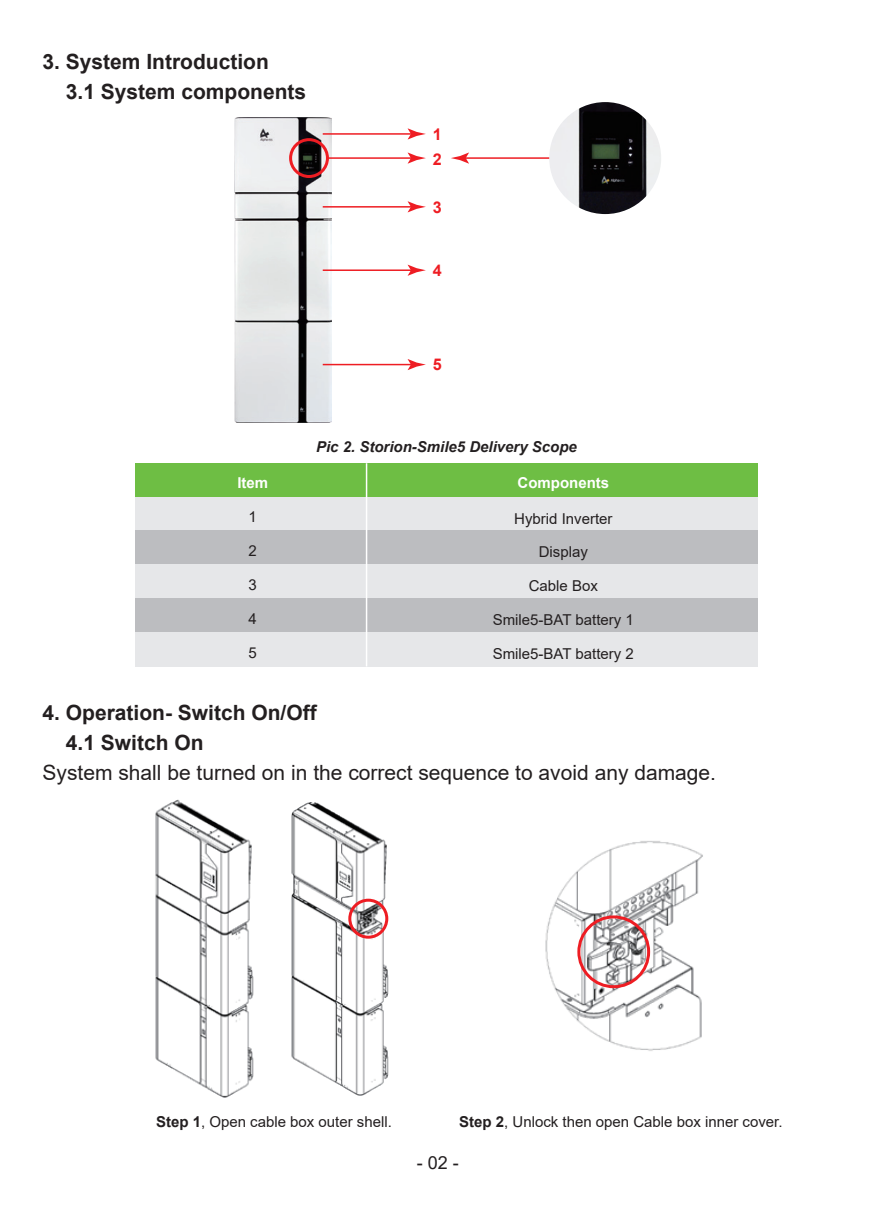
<style>
.page{position:relative;width:893px;height:1212px;background:#fff}
.page>*{position:absolute;margin:0;border:0;box-sizing:border-box;transform-origin:0 0}
.t1{font:700 21px/30px "Arial";color:#231f20}
.t2{font:21px "Arial";color:#231f20}
.t3{font:18px "Arial";color:#231f20}
.t4{font:700 16.2px/25.2px "Arial";color:#ee1d23}
.t5{font:15px "Arial";color:#231f20}
.t6{font:italic 700 15px "Arial";color:#231f20}
.t7{font:700 15px "Arial";color:#fff}
.s1{font-weight:700}
</style>
<div class="page">
<div style="left:135px;top:496px;width:622px;height:34px;background:#e6e7e9"></div>
<div style="left:135px;top:530px;width:622px;height:34px;background:#bcbdc0"></div>
<div style="left:135px;top:564px;width:622px;height:34px;background:#e6e7e9"></div>
<div style="left:135px;top:598px;width:622px;height:34px;background:#bcbdc0"></div>
<div style="left:135px;top:632px;width:622px;height:34px;background:#e6e7e9"></div>
<div style="left:135px;top:463px;width:622px;height:34px;background:#6ebe44"></div>
<hr style="left:366px;top:463px;width:1px;height:203px;background:#fff">
<img style="left:235px;top:118px;width:97px;height:305px">
<img style="left:549px;top:102px;width:112px;height:112px;border-radius:56px">
<div style="left:289px;top:138px;width:40px;height:40px;border:3px solid #ee1d23;border-radius:50%"></div>
<hr style="left:323px;top:133px;width:91px;height:2px;background:#ee1d23">
<svg style="left:408px;top:128px;width:18px;height:11px"></svg>
<hr style="left:323px;top:206px;width:91px;height:2px;background:#ee1d23">
<svg style="left:408px;top:201px;width:18px;height:11px"></svg>
<hr style="left:323px;top:269px;width:91px;height:2px;background:#ee1d23">
<svg style="left:408px;top:265px;width:18px;height:11px"></svg>
<hr style="left:323px;top:364px;width:91px;height:1px;background:#ee1d23">
<svg style="left:408px;top:359px;width:18px;height:11px"></svg>
<hr style="left:327px;top:157px;width:87px;height:2px;background:#ee1d23">
<svg style="left:408px;top:153px;width:18px;height:11px"></svg>
<hr style="left:463px;top:157px;width:86px;height:2px;background:#ee1d23">
<svg style="left:451px;top:153px;width:18px;height:11px"></svg>
<img style="left:155px;top:799px;width:99px;height:299px">
<img style="left:291px;top:803px;width:98px;height:292px">
<img style="left:545px;top:841px;width:158px;height:210px">
<div style="left:348px;top:899px;width:40px;height:40px;border:3px solid #ee1d23;border-radius:50%"></div>
<div style="left:577px;top:915px;width:73px;height:73px;border:3px solid #ee1d23;border-radius:50%"></div>
<h1 class="t1" style="left:66px;top:47px;width:242px;text-indent:-23px">3. System Introduction<br>3.1 System components</h1>
<p class="t4" style="left:433px;top:122px;width:10px">1<br>2</p>
<p class="t4" style="left:433px;top:195px;width:10px">3</p>
<p class="t4" style="left:433px;top:258px;width:10px">4</p>
<p class="t7" style="left:237px;top:472px;width:32px">Item</p>
<p class="t5" style="left:249px;top:506px;width:10px">1</p>
<p class="t5" style="left:249px;top:540px;width:10px">2</p>
<p class="t5" style="left:249px;top:574px;width:10px">3</p>
<p class="t5" style="left:249px;top:608px;width:10px">4</p>
<p class="t5" style="left:249px;top:642px;width:10px">5</p>
<p class="t4" style="left:433px;top:352px;width:10px">5</p>
<p class="t6" style="left:316px;top:437px;width:262px">Pic 2. Storion-Smile5 Delivery Scope</p>
<p class="t7" style="left:518px;top:472px;width:93px">Components</p>
<p class="t5" style="left:514px;top:508px;width:100px">Hybrid Inverter</p>
<p class="t5" style="left:539px;top:542px;width:51px">Display</p>
<p class="t5" style="left:529px;top:576px;width:71px">Cable Box</p>
<p class="t5" style="left:493px;top:610px;width:143px">Smile5-BAT battery 1</p>
<p class="t5" style="left:493px;top:644px;width:143px">Smile5-BAT battery 2</p>
<h1 class="t1" style="left:66px;top:698px;width:252px;text-indent:-23px">4. Operation- Switch On/Off<br>4.1 Switch On</h1>
<h1 class="t2" style="left:43px;top:758px;width:675px">System shall be turned on in the correct sequence to avoid any damage.</h1>
<p class="t5" style="left:156px;top:1111px;width:237px"><span class="s1">Step 1</span>, Open cable box outer shell.</p>
<p class="t5" style="left:459px;top:1111px;width:325px"><span class="s1">Step 2</span>, Unlock then open Cable box inner cover.</p>
<p class="t3" style="left:417px;top:1151px;width:44px">- 02 -</p>
</div>
